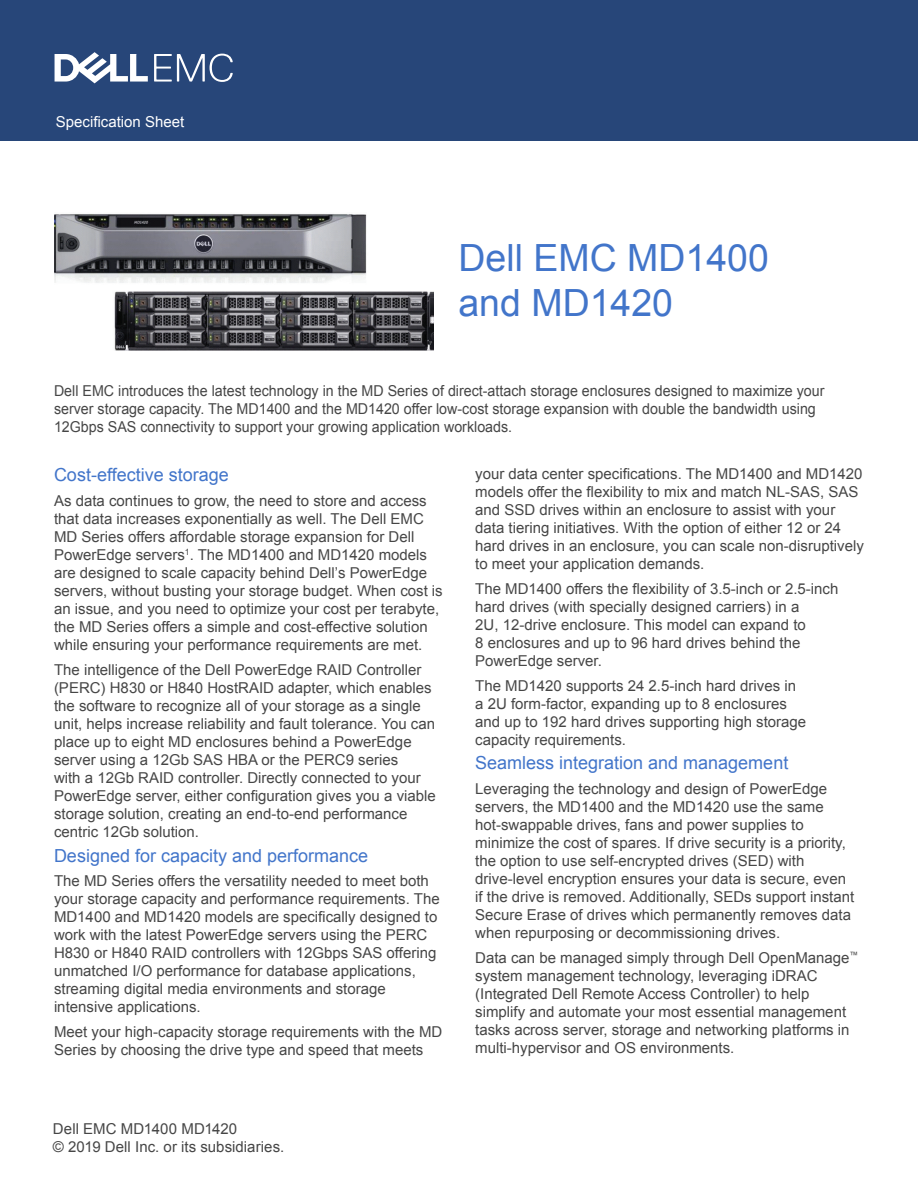
<style>
.page{position:relative;width:918px;height:1188px;background:#fff}
.page>*{position:absolute;margin:0;border:0;box-sizing:border-box;transform-origin:0 0}
.Document_Headline{font:37.5px/45px "Arial";color:#4275ca}
.Body_Headline{font:18px "Arial";color:#4275ca}
.Body_Headline-2{font:15px/18px "Arial";color:#464646}
.Body_Text{font:15px/18px "Arial";color:#464646}
.Body_copy_Dell_Dark{font:15px/18px "Arial";color:#464646;scale:.95 1}
.t1{font:15px "Arial";color:#fff}
</style>
<div class="page">
<div style="left:0;top:0;width:918px;height:141px;background:#274679"></div>
<svg style="left:154px;top:54px;width:79px;height:28px"></svg>
<svg style="left:55px;top:52px;width:93px;height:31px"></svg>
<img style="left:54px;top:213px;width:379px;height:138px">
<p class="t1" style="left:56px;top:111px;width:130px">Specification Sheet</p>
<p class="Document_Headline" style="left:458px;top:235px;width:312px">Dell EMC MD1400 and MD1420</p>
<p class="Body_copy_Dell_Dark" style="left:54px;top:382px;width:813px">Dell EMC introduces the latest technology in the MD Series of direct-attach storage enclosures designed to maximize your server storage capacity. The MD1400 and the MD1420 offer low-cost storage expansion with double the bandwidth using<br>12Gbps SAS connectivity to support your growing application workloads.</p>
<p class="Body_Headline" style="left:54px;top:463px;width:176px">Cost-effective storage</p>
<p class="Body_Text" style="left:54px;top:492px;width:390px">As data continues to grow, the need to store and access that data increases exponentially as well. The Dell EMC MD Series offers affordable storage expansion for Dell PowerEdge servers<sup>1</sup>. The MD1400 and MD1420 models are designed to scale capacity behind Dell’s PowerEdge servers, without busting your storage budget. When cost is an issue, and you need to optimize your cost per terabyte, the MD Series offers a simple and cost-effective solution while ensuring your performance requirements are met.</p>
<p class="Body_Text" style="left:54px;top:660px;width:383px">The intelligence of the Dell PowerEdge RAID Controller (PERC) H830 or H840 HostRAID adapter, which enables the software to recognize all of your storage as a single unit, helps increase reliability and fault tolerance. You can place up to eight MD enclosures behind a PowerEdge server using a 12Gb SAS HBA or the PERC9 series<br>with a 12Gb RAID controller. Directly connected to your PowerEdge server, either configuration gives you a viable storage solution, creating an end-to-end performance centric 12Gb solution.</p>
<p class="Body_Headline" style="left:54px;top:843px;width:316px">Designed for capacity and performance</p>
<p class="Body_Headline-2" style="left:54px;top:872px;width:387px">The MD Series offers the versatility needed to meet both your storage capacity and performance requirements. The MD1400 and MD1420 models are specifically designed to work with the latest PowerEdge servers using the PERC H830 or H840 RAID controllers with 12Gbps SAS offering unmatched I/O performance for database applications, streaming digital media environments and storage intensive applications.</p>
<p class="Body_Headline-2" style="left:54px;top:1023px;width:390px">Meet your high-capacity storage requirements with the MD<br>Series by choosing the drive type and speed that meets</p>
<p class="Body_Text" style="left:53px;top:1120px;width:233px">Dell EMC MD1400 MD1420<br>© 2019 Dell Inc. or its subsidiaries.</p>
<p class="Body_Headline-2" style="left:475px;top:465px;width:390px">your data center specifications. The MD1400 and MD1420 models offer the flexibility to mix and match NL-SAS, SAS and SSD drives within an enclosure to assist with your data tiering initiatives. With the option of either 12 or 24 hard drives in an enclosure, you can scale non-disruptively to meet your application demands.</p>
<p class="Body_Headline-2" style="left:475px;top:580px;width:365px">The MD1400 offers the flexibility of 3.5-inch or 2.5-inch hard drives (with specially designed carriers) in a<br>2U, 12-drive enclosure. This model can expand to<br>8 enclosures and up to 96 hard drives behind the PowerEdge server.</p>
<p class="Body_Headline-2" style="left:475px;top:676px;width:333px">The MD1420 supports 24 2.5-inch hard drives in a 2U form-factor, expanding up to 8 enclosures and up to 192 hard drives supporting high storage capacity requirements.</p>
<p class="Body_Headline" style="left:475px;top:751px;width:315px">Seamless integration and management</p>
<p class="Body_Headline-2" style="left:475px;top:780px;width:381px">Leveraging the technology and design of PowerEdge servers, the MD1400 and the MD1420 use the same hot-swappable drives, fans and power supplies to minimize the cost of spares. If drive security is a priority, the option to use self-encrypted drives (SED) with drive-level encryption ensures your data is secure, even if the drive is removed. Additionally, SEDs support instant Secure Erase of drives which permanently removes data when repurposing or decommissioning drives.</p>
<p class="Body_Headline-2" style="left:475px;top:949px;width:385px">Data can be managed simply through Dell OpenManage<sup>™ </sup>system management technology, leveraging iDRAC (Integrated Dell Remote Access Controller) to help simplify and automate your most essential management tasks across server, storage and networking platforms in multi-hypervisor and OS environments.</p>
</div>
